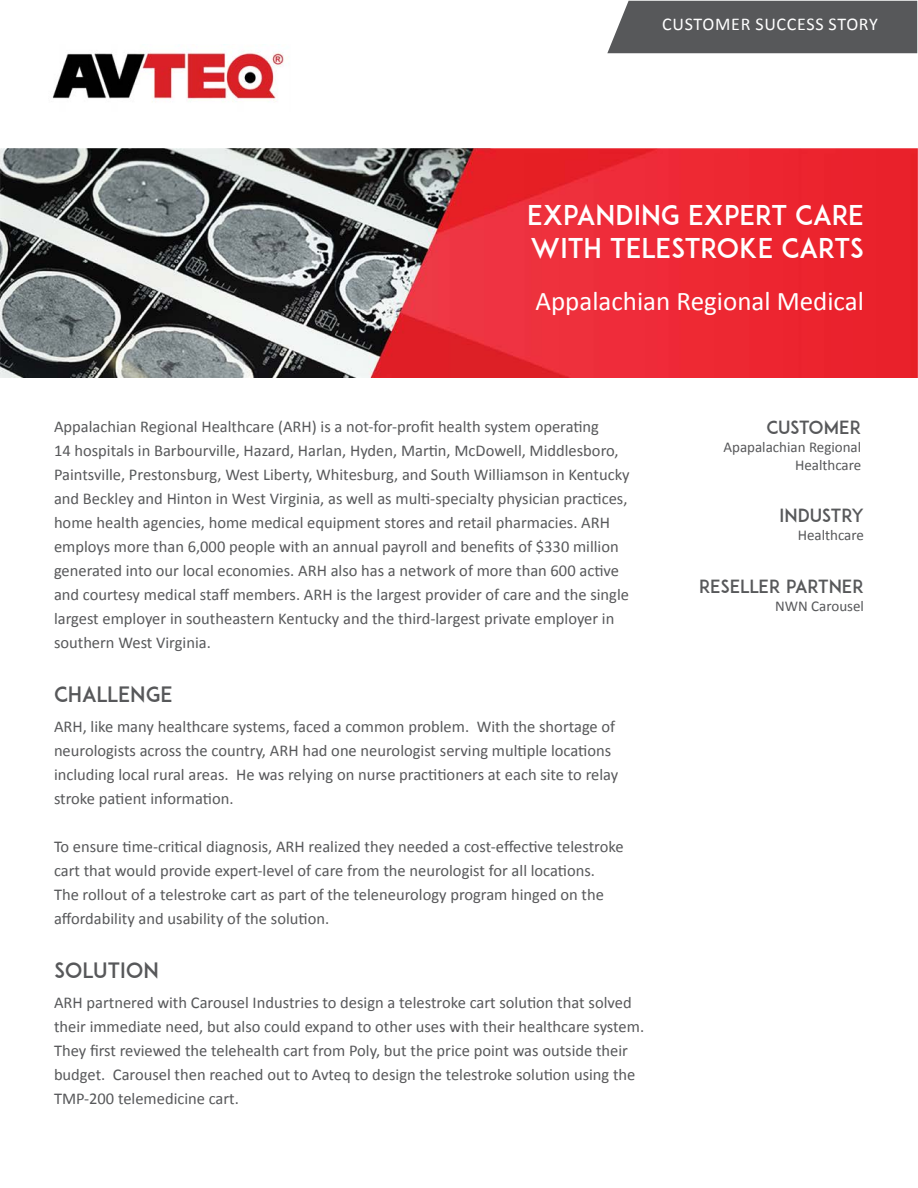
<style>
.page{position:relative;width:918px;height:1188px;background:#fff}
.page>*{position:absolute;margin:0;border:0;box-sizing:border-box;transform-origin:0 0}
.t1{font:27px/32.4px "ADAM.CGPRO";color:#fff}
.t2{font:27px "Calibri";color:#fff}
.t3{font:21px "ADAM.CGPRO";color:#57585a}
.t4{font:18px "ADAM.CGPRO";color:#57585a}
.t5{font:18px "Calibri";letter-spacing:.04em;color:#fff}
.t6{font:18px "ADAM.CGPRO";letter-spacing:-.025em;color:#57585a}
.t7{font:16.5px/24px "Calibri";color:#57585a}
.t8{font:15px/18px "Calibri";color:#57585a;text-align:right}
</style>
<div class="page">
<div style="left:607px;top:1px;width:310px;height:52px;background:#57585a"></div>
<img style="left:52px;top:50px;width:232px;height:52px">
<img style="left:0;top:148px;width:917px;height:229px">
<p class="t5" style="left:662px;top:12px;width:217px">CUSTOMER SUCCESS STORY</p>
<p class="t1" style="left:527px;top:199px;width:338px">EXPANDING EXPERT CARE<br>WITH TELESTROKE CARTS</p>
<p class="t2" style="left:536px;top:284px;width:330px">Appalachian Regional Medical</p>
<p class="t7" style="left:54px;top:415px;width:577px">Appalachian Regional Healthcare (ARH) is a not-for-profit health system operating<br>14 hospitals in Barbourville, Hazard, Harlan, Hyden, Martin, McDowell, Middlesboro, Paintsville, Prestonsburg, West Liberty, Whitesburg, and South Williamson in Kentucky and Beckley and Hinton in West Virginia, as well as multi-specialty physician practices, home health agencies, home medical equipment stores and retail pharmacies. ARH employs more than 6,000 people with an annual payroll and benefits of $330 million generated into our local economies. ARH also has a network of more than 600 active and courtesy medical staff members. ARH is the largest provider of care and the single largest employer in southeastern Kentucky and the third-largest private employer in southern West Virginia.</p>
<p class="t3" style="left:54px;top:682px;width:120px">CHALLENGE</p>
<p class="t7" style="left:54px;top:715px;width:566px">ARH, like many healthcare systems, faced a common problem. With the shortage of neurologists across the country, ARH had one neurologist serving multiple locations including local rural areas. He was relying on nurse practitioners at each site to relay stroke patient information.</p>
<p class="t7" style="left:54px;top:835px;width:571px">To ensure time-critical diagnosis, ARH realized they needed a cost-effective telestroke cart that would provide expert-level of care from the neurologist for all locations.<br>The rollout of a telestroke cart as part of the teleneurology program hinged on the affordability and usability of the solution.</p>
<p class="t3" style="left:54px;top:958px;width:106px">SOLUTION</p>
<p class="t7" style="left:54px;top:991px;width:592px">ARH partnered with Carousel Industries to design a telestroke cart solution that solved their immediate need, but also could expand to other uses with their healthcare system.<br>They first reviewed the telehealth cart from Poly, but the price point was outside their budget. Carousel then reached out to Avteq to design the telestroke solution using the TMP-200 telemedicine cart.</p>
<p class="t6" style="left:766px;top:416px;width:96px">CUSTOMER</p>
<p class="t8" style="left:723px;top:438px;width:139px">Apapalachian Regional<br>Healthcare</p>
<p class="t4" style="left:780px;top:505px;width:86px">INDUSTRY</p>
<p class="t8" style="left:798px;top:526px;width:68px">Healthcare</p>
<p class="t4" style="left:699px;top:576px;width:166px">RESELLER PARTNER</p>
<p class="t8" style="left:775px;top:597px;width:90px">NWN Carousel</p>
</div>
